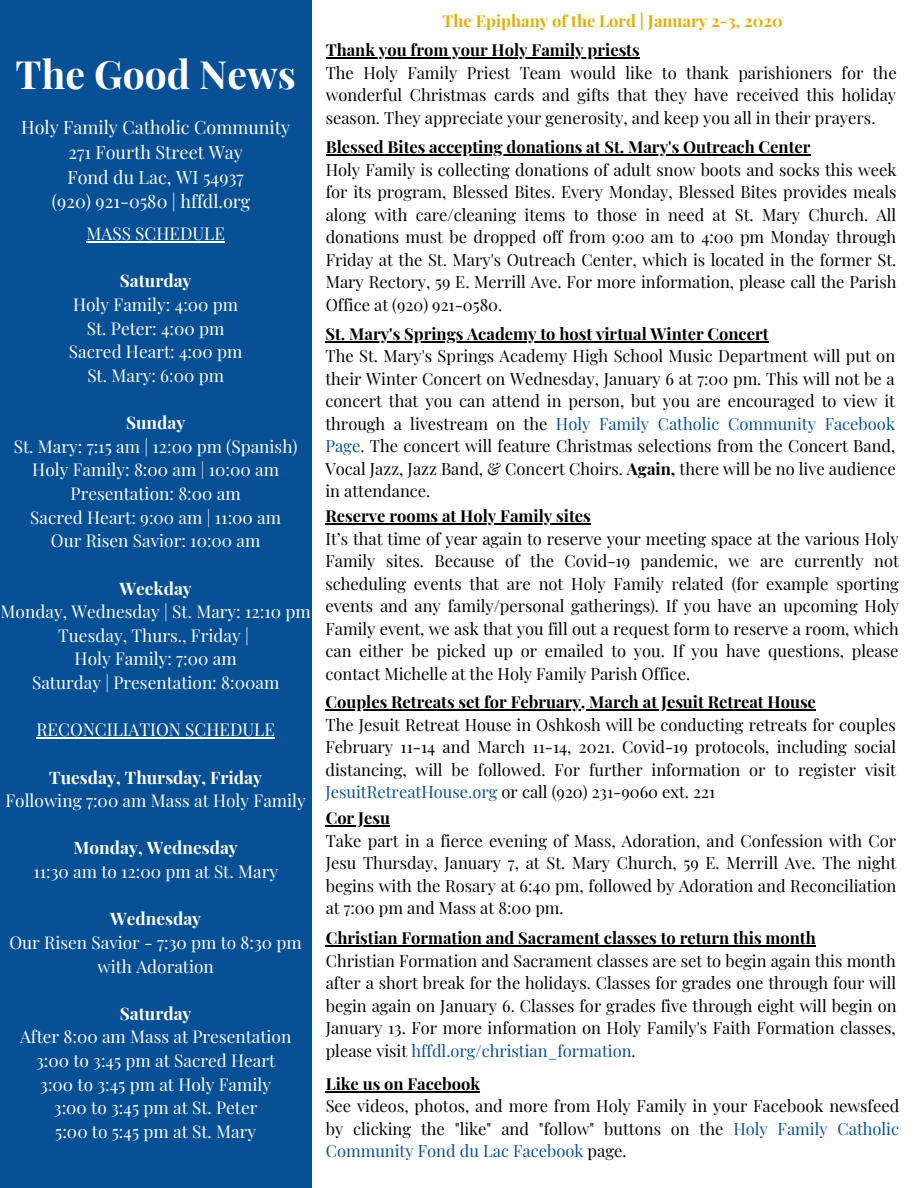
<style>
.page{position:relative;width:918px;height:1188px;background:#fff}
.page>*{position:absolute;margin:0;border:0;box-sizing:border-box;transform-origin:0 0}
.t1{font:700 39px "Playfair Display";color:#fff}
.t2{font:18px "Playfair Display";color:#fff}
.t3{font:17.25px/23.7px "Playfair Display";color:#fff;text-align:center}
.t4{font:700 17.25px "Playfair Display";color:#fff}
.t5{font:16.5px/22.5px "Playfair Display";color:#000;text-align:justify}
.t6{font:700 16.5px "Playfair Display";color:#000}
.t7{font:700 16.5px "Playfair Display";color:#dfb007}
.s1{color:#075096}
.s2{font-weight:700}
</style>
<div class="page">
<div style="left:0;top:0;width:312px;height:1188px;background:#075096"></div>
<hr style="left:87px;top:241px;width:138px;height:1px;background:#fff">
<hr style="left:36px;top:737px;width:239px;height:2px;background:#fff">
<hr style="left:326px;top:945px;width:490px;height:2px;background:#000">
<hr style="left:326px;top:1091px;width:154px;height:1px;background:#000">
<hr style="left:326px;top:826px;width:64px;height:1px;background:#000">
<hr style="left:325px;top:710px;width:491px;height:1px;background:#000">
<hr style="left:325px;top:341px;width:444px;height:1px;background:#000">
<hr style="left:326px;top:57px;width:314px;height:1px;background:#000">
<hr style="left:326px;top:154px;width:484px;height:1px;background:#000">
<hr style="left:325px;top:523px;width:266px;height:1px;background:#000">
<p class="t1" style="left:16px;top:47px;width:282px">The Good News</p>
<p class="t2" style="left:21px;top:115px;width:271px">Holy Family Catholic Community</p>
<p class="t2" style="left:68px;top:139px;width:176px">271 Fourth Street Way</p>
<p class="t2" style="left:67px;top:164px;width:178px">Fond du Lac, WI 54937</p>
<p class="t2" style="left:52px;top:189px;width:200px">(920) 921-0580 | hffdl.org</p>
<p class="t3" style="left:87px;top:221px;width:140px">MASS SCHEDULE</p>
<p class="t4" style="left:120px;top:269px;width:73px">Saturday</p>
<p class="t3" style="left:73px;top:292px;width:167px">Holy Family: 4:00 pm</p>
<p class="t3" style="left:87px;top:316px;width:139px">St. Peter: 4:00 pm</p>
<p class="t3" style="left:69px;top:339px;width:175px">Sacred Heart: 4:00 pm</p>
<p class="t3" style="left:87px;top:363px;width:138px">St. Mary: 6:00 pm</p>
<p class="t4" style="left:126px;top:411px;width:61px">Sunday</p>
<p class="t3" style="left:14px;top:434px;width:285px">St. Mary: 7:15 am | 12:00 pm (Spanish)</p>
<p class="t3" style="left:32px;top:457px;width:248px">Holy Family: 8:00 am | 10:00 am</p>
<p class="t3" style="left:71px;top:481px;width:172px">Presentation: 8:00 am</p>
<p class="t3" style="left:30px;top:505px;width:252px">Sacred Heart: 9:00 am | 11:00 am</p>
<p class="t3" style="left:51px;top:528px;width:211px">Our Risen Savior: 10:00 am</p>
<p class="t4" style="left:120px;top:576px;width:74px">Weekday</p>
<p class="t3" style="left:1px;top:599px;width:312px">Monday, Wednesday | St. Mary: 12:10 pm</p>
<p class="t3" style="left:58px;top:623px;width:192px">Tuesday, Thurs., Friday |</p>
<p class="t3" style="left:75px;top:646px;width:164px">Holy Family: 7:00 am</p>
<p class="t3" style="left:32px;top:670px;width:249px">Saturday | Presentation: 8:00am</p>
<p class="t3" style="left:36px;top:717px;width:240px">RECONCILIATION SCHEDULE</p>
<p class="t4" style="left:49px;top:765px;width:214px">Tuesday, Thursday, Friday</p>
<p class="t3" style="left:5px;top:788px;width:302px">Following 7:00 am Mass at Holy Family</p>
<p class="t4" style="left:74px;top:836px;width:166px">Monday, Wednesday</p>
<p class="t3" style="left:33px;top:859px;width:246px">11:30 am to 12:00 pm at St. Mary</p>
<p class="t4" style="left:110px;top:907px;width:93px">Wednesday</p>
<p class="t3" style="left:9px;top:930px;width:294px">Our Risen Savior - 7:30 pm to 8:30 pm with Adoration</p>
<p class="t4" style="left:120px;top:1001px;width:73px">Saturday</p>
<p class="t3" style="left:20px;top:1024px;width:273px">After 8:00 am Mass at Presentation</p>
<p class="t3" style="left:36px;top:1048px;width:241px">3:00 to 3:45 pm at Sacred Heart</p>
<p class="t3" style="left:40px;top:1072px;width:232px">3:00 to 3:45 pm at Holy Family</p>
<p class="t3" style="left:54px;top:1095px;width:205px">3:00 to 3:45 pm at St. Peter</p>
<p class="t3" style="left:55px;top:1119px;width:202px">5:00 to 5:45 pm at St. Mary</p>
<p class="t7" style="left:443px;top:9px;width:342px">The Epiphany of the Lord | January 2-3, 2020</p>
<p class="t6" style="left:326px;top:38px;width:316px">Thank you from your Holy Family priests</p>
<p class="t5" style="left:326px;top:61px;width:572px">The Holy Family Priest Team would like to thank parishioners for the wonderful Christmas cards and gifts that they have received this holiday season. They appreciate your generosity, and keep you all in their prayers.</p>
<p class="t6" style="left:326px;top:135px;width:486px">Blessed Bites accepting donations at St. Mary's Outreach Center</p>
<p class="t5" style="left:326px;top:158px;width:572px">Holy Family is collecting donations of adult snow boots and socks this week for its program, Blessed Bites. Every Monday, Blessed Bites provides meals along with care/cleaning items to those in need at St. Mary Church. All donations must be dropped off from 9:00 am to 4:00 pm Monday through Friday at the St. Mary's Outreach Center, which is located in the former St.<br>Mary Rectory, 59 E. Merrill Ave. For more information, please call the Parish Office at (920) 921-0580.</p>
<p class="t6" style="left:325px;top:322px;width:445px">St. Mary's Springs Academy to host virtual Winter Concert</p>
<p class="t5" style="left:325px;top:344px;width:572px">The St. Mary's Springs Academy High School Music Department will put on their Winter Concert on Wednesday, January 6 at 7:00 pm. This will not be a concert that you can attend in person, but you are encouraged to view it through a livestream on the <span class="s1">Holy Family Catholic Community Facebook Page</span>. The concert will feature Christmas selections from the Concert Band, Vocal Jazz, Jazz Band, &amp; Concert Choirs. <span class="s2">Again,</span> there will be no live audience in attendance.</p>
<p class="t6" style="left:325px;top:504px;width:267px">Reserve rooms at Holy Family sites</p>
<p class="t5" style="left:325px;top:526px;width:575px">It’s that time of year again to reserve your meeting space at the various Holy Family sites. Because of the Covid-19 pandemic, we are currently not scheduling events that are not Holy Family related (for example sporting events and any family/personal gatherings). If you have an upcoming Holy Family event, we ask that you fill out a request form to reserve a room, which can either be picked up or emailed to you. If you have questions, please contact Michelle at the Holy Family Parish Office.</p>
<p class="t6" style="left:325px;top:691px;width:492px">Couples Retreats set for February, March at Jesuit Retreat House</p>
<p class="t5" style="left:325px;top:713px;width:572px">The Jesuit Retreat House in Oshkosh will be conducting retreats for couples February 11-14 and March 11-14, 2021. Covid-19 protocols, including social distancing, will be followed. For further information or to register visit <span class="s1">JesuitRetreatHouse.org</span> or call (920) 231-9060 ext. 221</p>
<p class="t6" style="left:326px;top:807px;width:66px">Cor Jesu</p>
<p class="t5" style="left:326px;top:829px;width:572px">Take part in a fierce evening of Mass, Adoration, and Confession with Cor Jesu Thursday, January 7, at St. Mary Church, 59 E. Merrill Ave. The night begins with the Rosary at 6:40 pm, followed by Adoration and Reconciliation at 7:00 pm and Mass at 8:00 pm.</p>
<p class="t6" style="left:326px;top:926px;width:492px">Christian Formation and Sacrament classes to return this month</p>
<p class="t5" style="left:326px;top:949px;width:572px">Christian Formation and Sacrament classes are set to begin again this month after a short break for the holidays. Classes for grades one through four will begin again on January 6. Classes for grades five through eight will begin on January 13. For more information on Holy Family's Faith Formation classes, please visit <span class="s1">hffdl.org/christian_formation</span>.</p>
<p class="t6" style="left:326px;top:1072px;width:156px">Like us on Facebook</p>
<p class="t5" style="left:326px;top:1094px;width:575px">See videos, photos, and more from Holy Family in your Facebook newsfeed by clicking the "like" and "follow" buttons on the <span class="s1">Holy Family Catholic Community Fond du Lac Facebook</span> page.</p>
</div>
